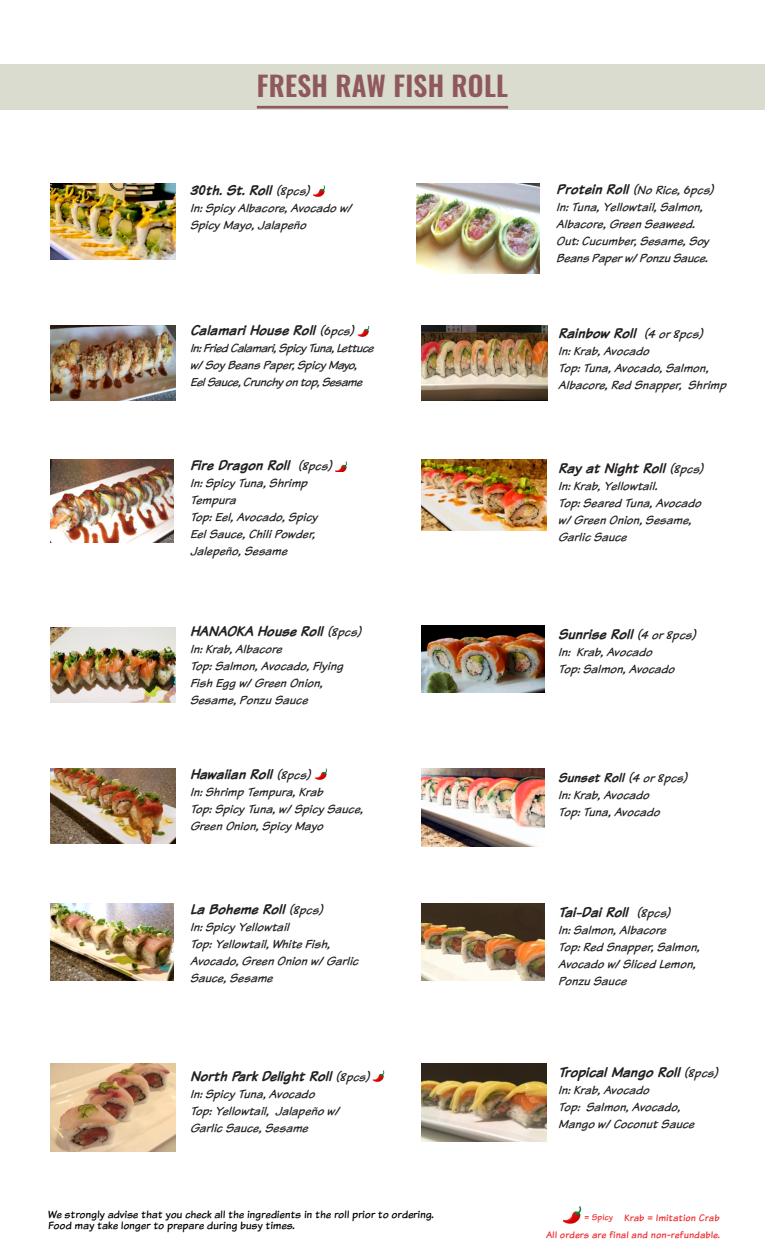
<style>
.page{position:relative;width:765px;height:1260px;background:#fff}
.page>*{position:absolute;margin:0;border:0;box-sizing:border-box;transform-origin:0 0}
.t1{font:600 27.5px "Oswald";letter-spacing:.01em;color:#8f585c}
.t2{font:italic 700 15px "Komika Text";letter-spacing:.02em;color:#231f20}
.t3{font:italic 700 13.75px "Komika Text";letter-spacing:.02em;color:#231f20}
.t4{font:italic 12.5px/17px "Komika Text";letter-spacing:.01em;color:#231f20}
.t5{font:italic 12.5px/17px "Komika Text";letter-spacing:-.03em;color:#231f20}
.t6{font:11.25px/11.2px "Komika Text";color:#000001}
.Menu_Item{font:10px "Komika Text";letter-spacing:.02em;color:#ee292c}
.Menu_Item-2{font:8.75px "Komika Text";letter-spacing:.02em;color:#ee292c}
.s1{font-weight:400;font-size:12.5px}
.s2{font-weight:700;font-size:15px}
</style>
<div class="page">
<img style="left:421px;top:903px;width:124px;height:78px">
<img style="left:421px;top:325px;width:126px;height:75px">
<img style="left:50px;top:903px;width:124px;height:78px">
<div style="left:0;top:64px;width:765px;height:45px;background:#d9dcce"></div>
<hr style="left:257px;top:106px;width:251px;height:3px;background:#8f585c">
<img style="left:421px;top:769px;width:124px;height:77px">
<img style="left:416px;top:184px;width:124px;height:90px">
<img style="left:421px;top:626px;width:124px;height:67px">
<img style="left:421px;top:460px;width:125px;height:70px">
<img style="left:421px;top:1064px;width:125px;height:77px">
<img style="left:50px;top:460px;width:123px;height:83px">
<svg style="left:335px;top:462px;width:12px;height:10px"></svg>
<img style="left:50px;top:184px;width:125px;height:75px">
<svg style="left:313px;top:186px;width:12px;height:10px"></svg>
<img style="left:50px;top:325px;width:125px;height:75px">
<svg style="left:358px;top:326px;width:11px;height:11px"></svg>
<img style="left:50px;top:769px;width:125px;height:75px">
<svg style="left:315px;top:769px;width:11px;height:11px"></svg>
<img style="left:50px;top:1064px;width:125px;height:87px">
<svg style="left:373px;top:1071px;width:11px;height:11px"></svg>
<img style="left:563px;top:1207px;width:18px;height:16px">
<img style="left:50px;top:627px;width:125px;height:75px">
<p class="t1" style="left:257px;top:71px;width:253px">FRESH RAW FISH ROLL</p>
<p class="t2" style="left:190px;top:181px;width:121px">30th. St. Roll <span class="s1">(8pcs)</span></p>
<p class="t4" style="left:190px;top:200px;width:163px">In: Spicy Albacore, Avocado w/<br>Spicy Mayo, Jalapeño</p>
<p class="t2" style="left:190px;top:321px;width:165px">Calamari House Roll <span class="s1">(6pcs)</span></p>
<p class="t5" style="left:190px;top:339px;width:185px">In: Fried Calamari, Spicy Tuna, Lettuce w/ Soy Beans Paper, Spicy Mayo,<br>Eel Sauce, Crunchy on top, Sesame</p>
<p class="t2" style="left:190px;top:455px;width:143px">Fire Dragon Roll <span class="s1">(8pcs)</span></p>
<p class="t4" style="left:190px;top:474px;width:129px">In: Spicy Tuna, Shrimp<br>Tempura<br>Top: Eel, Avocado, Spicy<br>Eel Sauce, Chili Powder,<br>Jalepeño, Sesame</p>
<p class="t2" style="left:190px;top:621px;width:172px">HANAOKA House Roll <span class="s1">(8pcs)</span></p>
<p class="t4" style="left:190px;top:640px;width:93px">In: Krab, Albacore</p>
<p class="t4" style="left:190px;top:657px;width:154px">Top: Salmon, Avocado, Flying<br>Fish Egg w/ Green Onion,<br>Sesame, Ponzu Sauce</p>
<p class="t2" style="left:190px;top:764px;width:122px">Hawaiian Roll <span class="s1">(8pcs)</span></p>
<p class="t4" style="left:190px;top:783px;width:134px">In: Shrimp Tempura, Krab</p>
<p class="t4" style="left:190px;top:800px;width:174px">Top: Spicy Tuna, w/ Spicy Sauce,<br>Green Onion, Spicy Mayo</p>
<p class="t2" style="left:190px;top:899px;width:134px">La Boheme Roll <span class="s1">(8pcs)</span></p>
<p class="t4" style="left:190px;top:918px;width:100px">In: Spicy Yellowtail</p>
<p class="t4" style="left:190px;top:935px;width:169px">Top: Yellowtail, White Fish,<br>Avocado, Green Onion w/ Garlic<br>Sauce, Sesame</p>
<p class="t2" style="left:190px;top:1066px;width:181px">North Park Delight Roll <span class="s1">(8pcs)</span></p>
<p class="t4" style="left:190px;top:1085px;width:151px">In: Spicy Tuna, Avocado<br>Top: Yellowtail, Jalapeño w/<br>Garlic Sauce, Sesame</p>
<p class="t6" style="left:48px;top:1209px;width:387px">We strongly advise that you check all the ingredients in the roll prior to ordering.<br>Food may take longer to prepare during busy times.</p>
<p class="t4" style="left:556px;top:181px;width:159px"><span class="s2">Protein Roll</span> (No Rice, 6pcs)</p>
<p class="t4" style="left:556px;top:198px;width:148px">In: Tuna, Yellowtail, Salmon,<br>Albacore, Green Seaweed.</p>
<p class="t4" style="left:556px;top:232px;width:154px">Out: Cucumber, Sesame, Soy<br>Beans Paper w/ Ponzu Sauce.</p>
<p class="t2" style="left:558px;top:323px;width:146px">Rainbow Roll <span class="s1">(4 or 8pcs)</span></p>
<p class="t4" style="left:558px;top:342px;width:92px">In: Krab, Avocado</p>
<p class="t4" style="left:558px;top:359px;width:169px">Top: Tuna, Avocado, Salmon,<br>Albacore, Red Snapper, Shrimp</p>
<p class="t2" style="left:558px;top:458px;width:146px">Ray at Night Roll <span class="s1">(8pcs)</span></p>
<p class="t4" style="left:558px;top:477px;width:101px">In: Krab, Yellowtail.</p>
<p class="t4" style="left:558px;top:494px;width:145px">Top: Seared Tuna, Avocado w/ Green Onion, Sesame,<br>Garlic Sauce</p>
<p class="t2" style="left:558px;top:624px;width:139px">Sunrise Roll <span class="s1">(4 or 8pcs)</span></p>
<p class="t4" style="left:558px;top:643px;width:95px">In: Krab, Avocado</p>
<p class="t4" style="left:558px;top:660px;width:118px">Top: Salmon, Avocado</p>
<p class="t3" style="left:558px;top:769px;width:130px">Sunset Roll <span class="s1">(4 or 8pcs)</span></p>
<p class="t4" style="left:558px;top:786px;width:92px">In: Krab, Avocado</p>
<p class="t4" style="left:558px;top:803px;width:103px">Top: Tuna, Avocado</p>
<p class="t2" style="left:558px;top:903px;width:113px">Tai-Dai Roll <span class="s1">(8pcs)</span></p>
<p class="t4" style="left:558px;top:922px;width:109px">In: Salmon, Albacore</p>
<p class="t4" style="left:558px;top:939px;width:143px">Top: Red Snapper, Salmon,<br>Avocado w/ Sliced Lemon,<br>Ponzu Sauce</p>
<p class="t2" style="left:558px;top:1062px;width:161px">Tropical Mango Roll <span class="s1">(8pcs)</span></p>
<p class="t4" style="left:558px;top:1081px;width:92px">In: Krab, Avocado</p>
<p class="t4" style="left:558px;top:1098px;width:138px">Top: Salmon, Avocado,<br>Mango w/ Coconut Sauce</p>
<p class="Menu_Item-2" style="left:584px;top:1212px;width:30px">= Spicy</p>
<p class="Menu_Item" style="left:624px;top:1211px;width:97px">Krab = Imitation Crab</p>
<p class="Menu_Item" style="left:546px;top:1228px;width:175px">All orders are final and non-refundable.</p>
</div>
